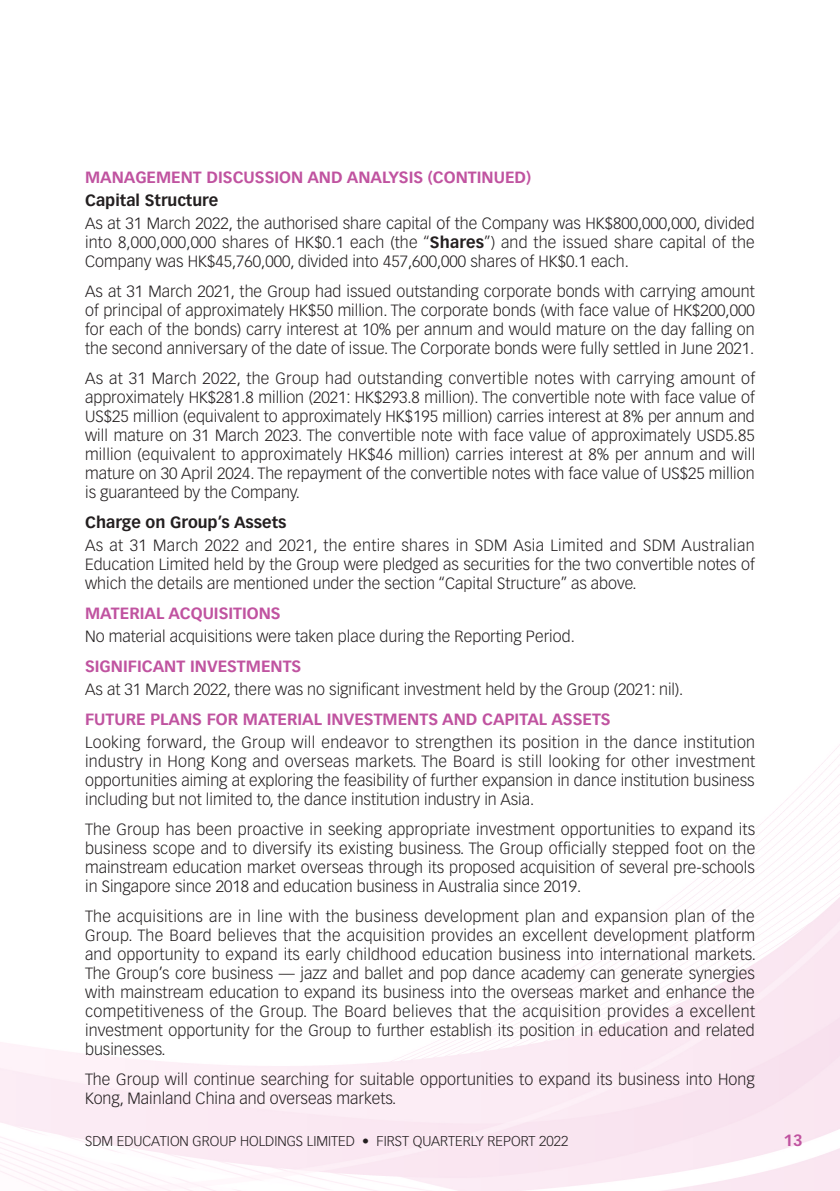
<style>
.page{position:relative;width:840px;height:1191px;background:#fff}
.page>*{position:absolute;margin:0;border:0;box-sizing:border-box;transform-origin:0 0}
.Body_Text{font:300 16px/19px "Vectora LT Std";color:#231f20;text-align:justify}
.Subhead_1{font:700 16px "Vectora LT Std";color:#c053a0}
.Subhead_2{font:700 16px "Vectora LT Std";color:#231f20}
.t1{font:300 14px "Vectora LT Std";color:#231f20}
.s1{font-weight:700}
</style>
<div class="page">
<p class="Subhead_1" style="left:85px;top:168px;width:447px">MANAGEMENT DISCUSSION AND ANALYSIS (CONTINUED)</p>
<p class="Subhead_2" style="left:85px;top:191px;width:134px">Capital Structure</p>
<p class="Body_Text" style="left:85px;top:214px;width:670px">As at 31 March 2022, the authorised share capital of the Company was HK$800,000,000, divided into 8,000,000,000 shares of HK$0.1 each (the “<span class="s1">Shares</span>”) and the issued share capital of the Company was HK$45,760,000, divided into 457,600,000 shares of HK$0.1 each.</p>
<p class="Body_Text" style="left:85px;top:282px;width:670px">As at 31 March 2021, the Group had issued outstanding corporate bonds with carrying amount of principal of approximately HK$50 million. The corporate bonds (with face value of HK$200,000 for each of the bonds) carry interest at 10% per annum and would mature on the day falling on the second anniversary of the date of issue. The Corporate bonds were fully settled in June 2021.</p>
<p class="Body_Text" style="left:85px;top:369px;width:671px">As at 31 March 2022, the Group had outstanding convertible notes with carrying amount of approximately HK$281.8 million (2021: HK$293.8 million). The convertible note with face value of US$25 million (equivalent to approximately HK$195 million) carries interest at 8% per annum and will mature on 31 March 2023. The convertible note with face value of approximately USD5.85 million (equivalent to approximately HK$46 million) carries interest at 8% per annum and will mature on 30 April 2024. The repayment of the convertible notes with face value of US$25 million is guaranteed by the Company.</p>
<p class="Subhead_2" style="left:85px;top:513px;width:203px">Charge on Group’s Assets</p>
<p class="Body_Text" style="left:85px;top:536px;width:670px">As at 31 March 2022 and 2021, the entire shares in SDM Asia Limited and SDM Australian Education Limited held by the Group were pledged as securities for the two convertible notes of which the details are mentioned under the section “Capital Structure” as above.</p>
<p class="Subhead_1" style="left:85px;top:603px;width:197px">MATERIAL ACQUISITIONS</p>
<p class="Body_Text" style="left:85px;top:627px;width:491px">No material acquisitions were taken place during the Reporting Period.</p>
<p class="Subhead_1" style="left:85px;top:656px;width:217px">SIGNIFICANT INVESTMENTS</p>
<p class="Body_Text" style="left:85px;top:680px;width:599px">As at 31 March 2022, there was no significant investment held by the Group (2021: nil).</p>
<p class="Subhead_1" style="left:85px;top:709px;width:527px">FUTURE PLANS FOR MATERIAL INVESTMENTS AND CAPITAL ASSETS</p>
<p class="Body_Text" style="left:85px;top:732px;width:671px">Looking forward, the Group will endeavor to strengthen its position in the dance institution industry in Hong Kong and overseas markets. The Board is still looking for other investment opportunities aiming at exploring the feasibility of further expansion in dance institution business including but not limited to, the dance institution industry in Asia.</p>
<p class="Body_Text" style="left:85px;top:819px;width:671px">The Group has been proactive in seeking appropriate investment opportunities to expand its business scope and to diversify its existing business. The Group officially stepped foot on the mainstream education market overseas through its proposed acquisition of several pre-schools in Singapore since 2018 and education business in Australia since 2019.</p>
<p class="Body_Text" style="left:85px;top:906px;width:671px">The acquisitions are in line with the business development plan and expansion plan of the Group. The Board believes that the acquisition provides an excellent development platform and opportunity to expand its early childhood education business into international markets.<br>The Group’s core business — jazz and ballet and pop dance academy can generate synergies with mainstream education to expand its business into the overseas market and enhance the competitiveness of the Group. The Board believes that the acquisition provides a excellent investment opportunity for the Group to further establish its position in education and related businesses.</p>
<p class="Body_Text" style="left:85px;top:1069px;width:670px">The Group will continue searching for suitable opportunities to expand its business into Hong<br>Kong, Mainland China and overseas markets.</p>
<p class="t1" style="left:85px;top:1133px;width:484px">SDM EDUCATION GROUP HOLDINGS LIMITED • FIRST QUARTERLY REPORT 2022</p>
<p class="Subhead_1" style="left:783px;top:1130px;width:21px">13</p>
</div>
